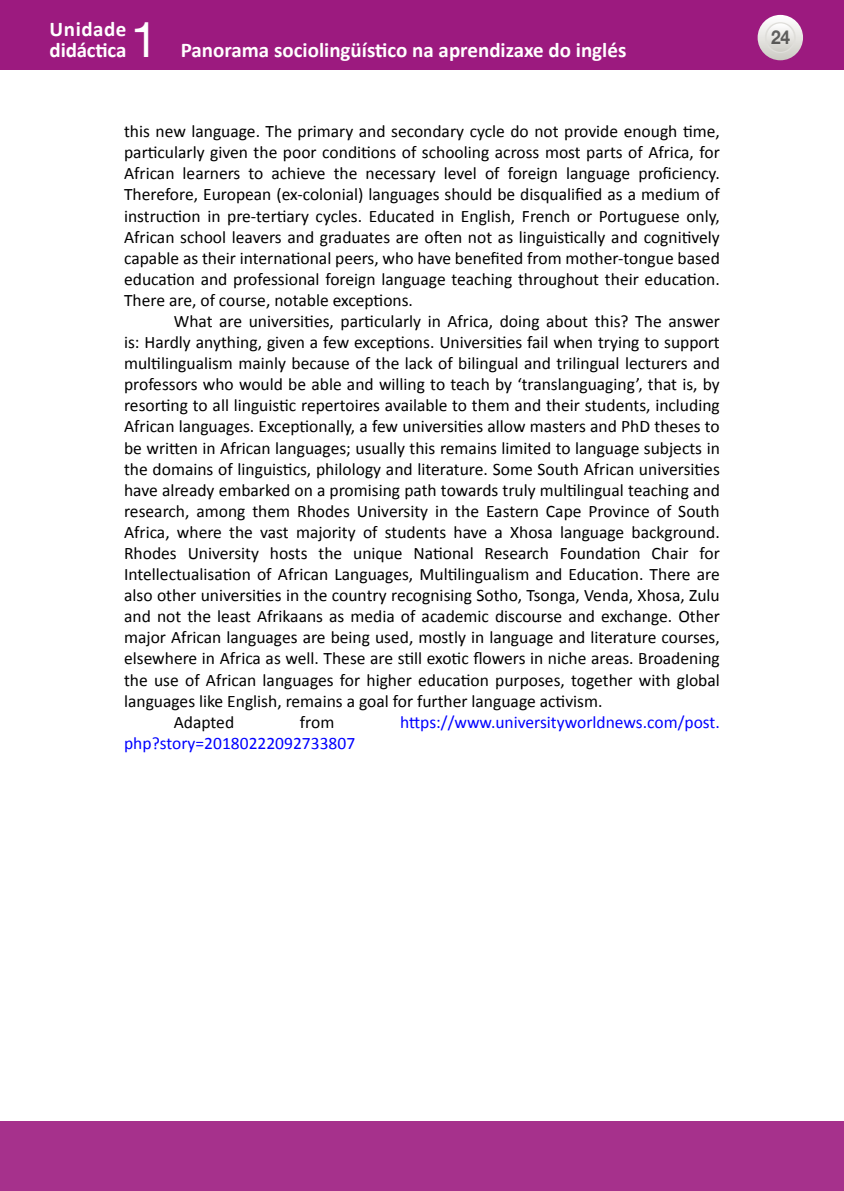
<style>
.page{position:relative;width:844px;height:1191px;background:#fff}
.page>*{position:absolute;margin:0;border:0;box-sizing:border-box;transform-origin:0 0}
.t1{font:49px "Helvetica Neue LT Std";color:#fff}
.t2{font:700 21px/21px "Calibri";color:#fff}
.t3{font:700 19.25px "Helvetica Neue LT Std";color:#000;scale:.9 1}
.TXTO{font:17.5px/21px "Calibri";color:#000;text-align:justify}
.TXTO-2{font:17.5px "Calibri";color:#00f}
</style>
<div class="page">
<div style="left:0;top:0;width:843px;height:69px;background:#9c1a7f"></div>
<svg style="left:757px;top:15px;width:45px;height:45px"></svg>
<svg style="left:765px;top:23px;width:29px;height:29px"></svg>
<div style="left:764px;top:22px;width:31px;height:31px;border:1px solid #dfdeda;border-radius:50%"></div>
<div style="left:0;top:1121px;width:843px;height:70px;background:#a6318c"></div>
<p class="t2" style="left:50px;top:19px;width:78px">Unidade didáctica</p>
<h1 class="t1" style="left:131px;top:11px;width:29px">1</h1>
<p class="t2" style="left:181px;top:40px;width:447px">Panorama sociolingüístico na aprendizaxe do inglés</p>
<p class="TXTO" style="left:124px;top:121px;width:597px">this new language. The primary and secondary cycle do not provide enough time, particularly given the poor conditions of schooling across most parts of Africa, for African learners to achieve the necessary level of foreign language proficiency.<br>Therefore, European (ex-colonial) languages should be disqualified as a medium of instruction in pre-tertiary cycles. Educated in English, French or Portuguese only, African school leavers and graduates are often not as linguistically and cognitively capable as their international peers, who have benefited from mother-tongue based education and professional foreign language teaching throughout their education.<br>There are, of course, notable exceptions.</p>
<p class="TXTO" style="left:124px;top:311px;width:597px;text-indent:50px">What are universities, particularly in Africa, doing about this? The answer is: Hardly anything, given a few exceptions. Universities fail when trying to support multilingualism mainly because of the lack of bilingual and trilingual lecturers and professors who would be able and willing to teach by ‘translanguaging’, that is, by resorting to all linguistic repertoires available to them and their students, including African languages. Exceptionally, a few universities allow masters and PhD theses to be written in African languages; usually this remains limited to language subjects in the domains of linguistics, philology and literature. Some South African universities have already embarked on a promising path towards truly multilingual teaching and research, among them Rhodes University in the Eastern Cape Province of South Africa, where the vast majority of students have a Xhosa language background.<br>Rhodes University hosts the unique National Research Foundation Chair for Intellectualisation of African Languages, Multilingualism and Education. There are also other universities in the country recognising Sotho, Tsonga, Venda, Xhosa, Zulu and not the least Afrikaans as media of academic discourse and exchange. Other major African languages are being used, mostly in language and literature courses, elsewhere in Africa as well. These are still exotic flowers in niche areas. Broadening the use of African languages for higher education purposes, together with global languages like English, remains a goal for further language activism.</p>
<p class="TXTO" style="left:174px;top:711px;width:62px">Adapted</p>
<p class="TXTO" style="left:300px;top:711px;width:36px">from</p>
<p class="TXTO-2" style="left:400px;top:711px;width:321px">https://www.universityworldnews.com/post.</p>
<p class="TXTO-2" style="left:124px;top:732px;width:232px">php?story=20180222092733807</p>
<p class="t3" style="left:770px;top:26px;width:23px">24</p>
</div>
